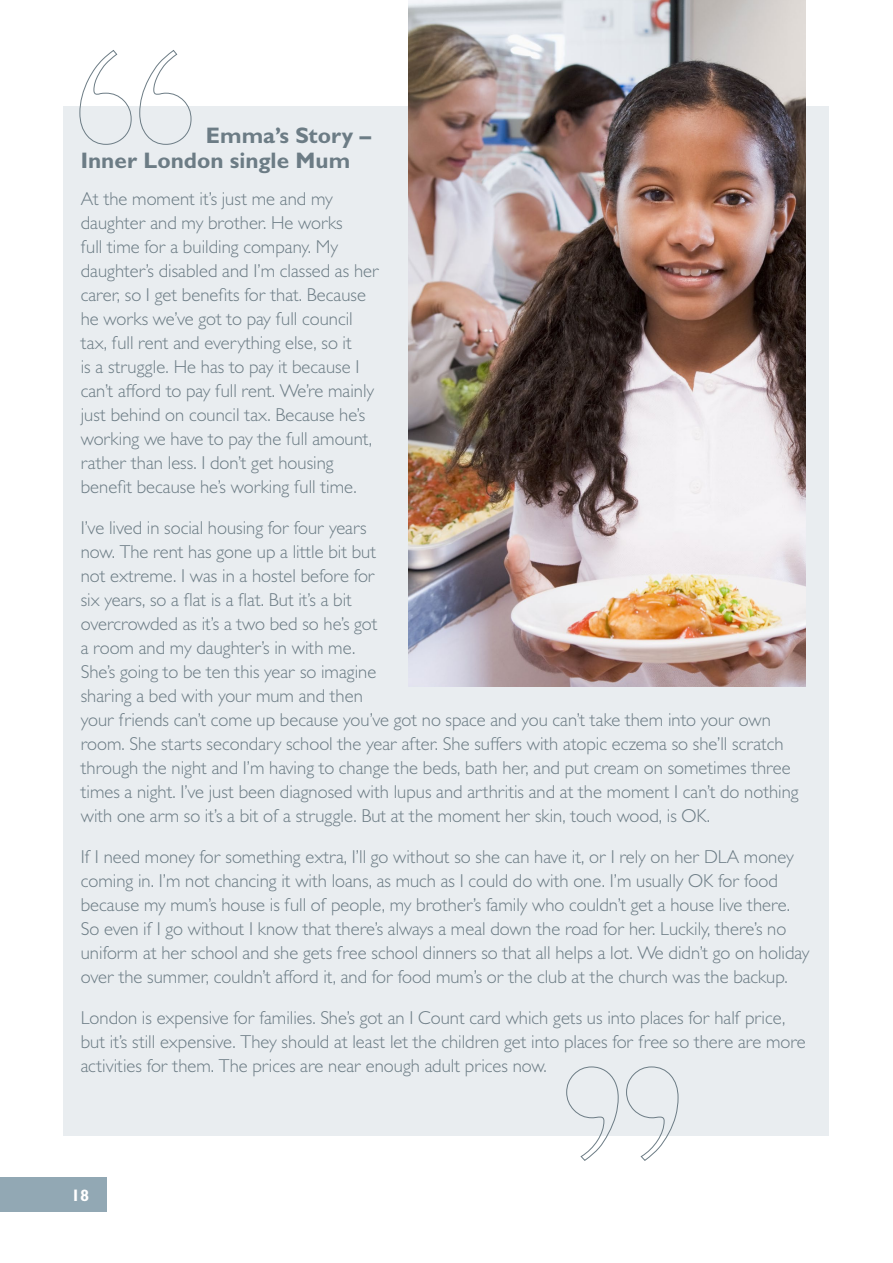
<style>
.page{position:relative;width:893px;height:1263px;background:#fff}
.page>*{position:absolute;margin:0;border:0;box-sizing:border-box;transform-origin:0 0}
.t1{font:700 22.5px/25.5px "Gill Sans MT Pro";color:#6c7c85}
.t2{font:300 18.75px/24px "Gill Sans MT Pro";color:#6c7c85}
.t3{font:700 16.5px "Gill Sans MT Pro";color:#fff}
</style>
<div class="page">
<div style="left:0;top:1178px;width:106px;height:34px;background:#92a8b4"></div>
<div style="left:64px;top:106px;width:765px;height:1029px;background:#e9edf0"></div>
<img style="left:409px;top:0;width:397px;height:686px">
<svg style="left:79px;top:50px;width:113px;height:95px"></svg>
<svg style="left:566px;top:1066px;width:113px;height:95px"></svg>
<p class="t1" style="left:81px;top:122px;width:292px;text-indent:125px">Emma’s Story –<br>Inner London single Mum</p>
<p class="t2" style="left:81px;top:187px;width:300px">At the moment it’s just me and my daughter and my brother. He works<br>full time for a building company. My daughter’s disabled and I’m classed as her carer, so I get benefits for that. Because he works we’ve got to pay full council tax, full rent and everything else, so it<br>is a struggle. He has to pay it because I can’t afford to pay full rent. We’re mainly just behind on council tax. Because he’s working we have to pay the full amount, rather than less. I don’t get housing benefit because he’s working full time.</p>
<p class="t2" style="left:81px;top:516px;width:719px">I’ve lived in social housing for four years<br>now. The rent has gone up a little bit but<br>not extreme. I was in a hostel before for<br>six years, so a flat is a flat. But it’s a bit<br>overcrowded as it’s a two bed so he’s got<br>a room and my daughter’s in with me.<br>She’s going to be ten this year so imagine<br>sharing a bed with your mum and then<br>your friends can’t come up because you’ve got no space and you can’t take them into your own room. She starts secondary school the year after. She suffers with atopic eczema so she’ll scratch through the night and I’m having to change the beds, bath her, and put cream on sometimes three times a night. I’ve just been diagnosed with lupus and arthritis and at the moment I can’t do nothing with one arm so it’s a bit of a struggle. But at the moment her skin, touch wood, is OK.</p>
<p class="t2" style="left:81px;top:845px;width:730px">If I need money for something extra, I’ll go without so she can have it, or I rely on her DLA money coming in. I’m not chancing it with loans, as much as I could do with one. I’m usually OK for food because my mum’s house is full of people, my brother’s family who couldn’t get a house live there.<br>So even if I go without I know that there’s always a meal down the road for her. Luckily, there’s no uniform at her school and she gets free school dinners so that all helps a lot. We didn’t go on holiday over the summer, couldn’t afford it, and for food mum’s or the club at the church was the backup.</p>
<p class="t2" style="left:81px;top:1006px;width:727px">London is expensive for families. She’s got an I Count card which gets us into places for half price, but it’s still expensive. They should at least let the children get into places for free so there are more activities for them. The prices are near enough adult prices now.</p>
<p class="t3" style="left:71px;top:1185px;width:20px">18</p>
</div>
